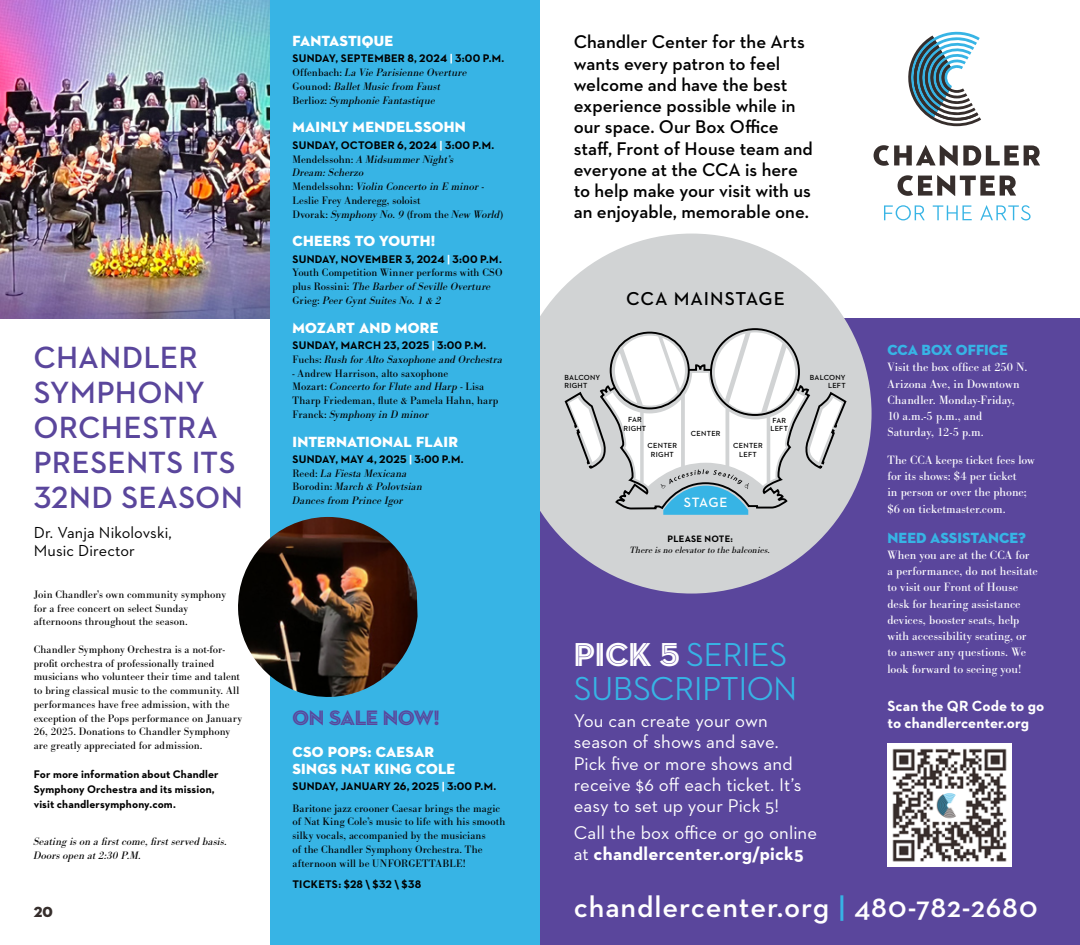
<style>
.page{position:relative;width:1080px;height:945px;background:#fff}
.page>*{position:absolute;margin:0;border:0;box-sizing:border-box;transform-origin:0 0}
.t1{font:500 33.75px/33.8px "Neutraface 2 Display";color:#37b4e5}
.t2{font:700 31.25px/35px "Neutraface 2 Display";letter-spacing:.02em;color:#5a469c}
.t3{font:600 30px "Neutraface 2 Text";letter-spacing:.03em;color:#fff}
.t4{font:21.25px "Neutraface 2 Display Inline";letter-spacing:-.025em;color:#5a469c}
.t5{font:600 19px "Neutraface 2 Text";letter-spacing:.04em;color:#000}
.t6{font:600 18.75px/21.2px "Neutraface 2 Text";color:#000}
.t7{font:18.75px/21.2px "Neutraface 2 Text";letter-spacing:.005em;color:#fff}
.t8{font:16.25px/18.8px "Neutraface 2 Text";letter-spacing:.005em;color:#000}
.t9{font:15px/17.5px "Neutraface 2 Display Titling";letter-spacing:.015em;color:#fff}
.t10{font:700 15px/16.2px "Neutraface 2 Text";letter-spacing:.005em;color:#fff}
.t11{font:15px "Neutraface 2 Display Titling";color:#37b4e5}
.t12{font:15px "Neutraface 2 Display Titling";color:#362e2c}
.t13{font:600 13.75px "Neutraface 2 Text";letter-spacing:.03em;color:#fff}
.t14{font:12.5px/16.2px "Bodoni URW";letter-spacing:.005em;color:#fff}
.t15{font:11.25px/13.8px "Bodoni URW";letter-spacing:.01em;color:#000}
.t16{font:italic 11.25px/13.8px "Bodoni URW";letter-spacing:.01em;color:#000}
.t17{font:700 11.25px/15px "Neutraface 2 Text";letter-spacing:.015em;color:#000}
.t18{font:italic 9.5px "Bodoni URW";letter-spacing:.01em;color:#000}
.t19{font:700 9.5px "Neutraface 2 Text";letter-spacing:.02em;color:#000}
.t20{font:600 7.5px/8.8px "Neutraface 2 Text";letter-spacing:.03em;color:#000;text-align:center}
.s1{color:#fff}
.s2{font-style:normal}
.s3{font-style:italic}
.s4{font-family:"Neutraface 2 Display Inline";font-weight:400;color:#fff}
.s5{font-weight:700}
.s6{color:#37b4e5}
</style>
<div class="page">
<div style="left:540px;top:319px;width:540px;height:626px;background:#5a469c"></div>
<div style="left:512px;top:234px;width:360px;height:360px;background:#d1d3d4;border-radius:50%"></div>
<svg style="left:564px;top:332px;width:284px;height:183px"></svg>
<div style="left:270px;top:0;width:270px;height:945px;background:#37b4e5"></div>
<svg style="left:874px;top:145px;width:166px;height:21px"></svg>
<svg style="left:898px;top:175px;width:118px;height:21px"></svg>
<svg style="left:884px;top:205px;width:41px;height:15px"></svg>
<svg style="left:933px;top:205px;width:39px;height:15px"></svg>
<svg style="left:980px;top:205px;width:51px;height:15px"></svg>
<svg style="left:908px;top:31px;width:73px;height:95px"></svg>
<img style="left:0;top:0;width:270px;height:319px">
<img style="left:238px;top:517px;width:180px;height:180px">
<img style="left:887px;top:743px;width:124px;height:124px">
<h2 class="t2" style="left:34px;top:340px;width:210px">CHANDLER<br>SYMPHONY<br>ORCHESTRA<br>PRESENTS ITS<br>32ND SEASON</h2>
<h3 class="t8" style="left:34px;top:523px;width:140px">Dr. Vanja Nikolovski,<br>Music Director</h3>
<p class="t15" style="left:34px;top:587px;width:194px">Join Chandler’s own community symphony for a free concert on select Sunday afternoons throughout the season.</p>
<p class="t15" style="left:34px;top:642px;width:210px">Chandler Symphony Orchestra is a not-for&shy;profit orchestra of professionally trained musicians who volunteer their time and talent to bring classical music to the community. All performances have free admission, with the exception of the Pops performance on January 26, 2025. Donations to Chandler Symphony are greatly appreciated for admission.</p>
<p class="t17" style="left:34px;top:766px;width:186px">For more information about Chandler<br>Symphony Orchestra and its mission, visit chandlersymphony.com.</p>
<p class="t16" style="left:34px;top:835px;width:195px">Seating is on a first come, first served basis.<br>Doors open at 2:30 P.M.</p>
<h3 class="t9" style="left:292px;top:32px;width:102px">FANTASTIQUE</h3>
<p class="t17" style="left:292px;top:51px;width:213px">SUNDAY, SEPTEMBER 8, 2024 <span class="s1">|</span> 3:00 P.M.</p>
<p class="t16" style="left:292px;top:66px;width:176px"><span class="s2">Offenbach:</span> La Vie Parisienne Overture<br><span class="s2">Gounod:</span> Ballet Music from Faust<br><span class="s2">Berlioz:</span> Symphonie Fantastique</p>
<h3 class="t9" style="left:292px;top:119px;width:175px">MAINLY MENDELSSOHN</h3>
<p class="t17" style="left:292px;top:137px;width:203px">SUNDAY, OCTOBER 6, 2024 <span class="s1">|</span> 3:00 P.M.</p>
<p class="t16" style="left:292px;top:152px;width:212px"><span class="s2">Mendelssohn:</span> A Midsummer Night’s<br>Dream: Scherzo<br><span class="s2">Mendelssohn:</span> Violin Concerto in E minor <span class="s2">-<br>Leslie Frey Anderegg, soloist<br>Dvorak:</span> Symphony No. 9 <span class="s2">(from the</span> New World<span class="s2">)</span></p>
<h3 class="t9" style="left:292px;top:233px;width:144px">CHEERS TO YOUTH!</h3>
<p class="t17" style="left:292px;top:251px;width:211px">SUNDAY, NOVEMBER 3, 2024 <span class="s1">|</span> 3:00 P.M.</p>
<p class="t15" style="left:292px;top:266px;width:211px">Youth Competition Winner performs with CSO plus Rossini: <span class="s3">The Barber of Seville Overture<br></span>Grieg: <span class="s3">Peer Gynt Suites No. 1 &amp; 2</span></p>
<h3 class="t9" style="left:292px;top:319px;width:147px">MOZART AND MORE</h3>
<p class="t17" style="left:292px;top:338px;width:195px">SUNDAY, MARCH 23, 2025 <span class="s1">|</span> 3:00 P.M.</p>
<p class="t16" style="left:292px;top:352px;width:212px"><span class="s2">Fuchs:</span> Rush for Alto Saxophone and Orchestra</p>
<p class="t15" style="left:292px;top:366px;width:208px">- Andrew Harrison, alto saxophone<br>Mozart: <span class="s3">Concerto for Flute and Harp</span> - Lisa Tharp Friedeman, flute &amp; Pamela Hahn, harp Franck: <span class="s3">Symphony in D minor</span></p>
<h3 class="t9" style="left:292px;top:433px;width:167px">INTERNATIONAL FLAIR</h3>
<p class="t17" style="left:292px;top:451px;width:173px">SUNDAY, MAY 4, 2025 <span class="s1">|</span> 3:00 P.M.</p>
<p class="t16" style="left:292px;top:466px;width:132px"><span class="s2">Reed:</span> La Fiesta Mexicana<br><span class="s2">Borodin:</span> March &amp; Polovtsian<br>Dances from Prince Igor</p>
<h3 class="t4" style="left:292px;top:705px;width:149px">ON SALE NOW!</h3>
<h3 class="t9" style="left:292px;top:743px;width:164px">CSO POPS: CAESAR<br>SINGS NAT KING COLE</h3>
<p class="t17" style="left:292px;top:779px;width:205px">SUNDAY, JANUARY 26, 2025 <span class="s1">|</span> 3:00 P.M.</p>
<p class="t15" style="left:292px;top:801px;width:214px">Baritone jazz crooner Caesar brings the magic of Nat King Cole’s music to life with his smooth silky vocals, accompanied by the musicians<br>of the Chandler Symphony Orchestra. The afternoon will be UNFORGETTABLE!</p>
<p class="t17" style="left:292px;top:876px;width:130px">TICKETS: $28 \ $32 \ $38</p>
<p class="t6" style="left:574px;top:31px;width:241px">Chandler Center for the Arts wants every patron to feel welcome and have the best experience possible while in our space. Our Box Office staff, Front of House team and everyone at the CCA is here to help make your visit with us an enjoyable, memorable one.</p>
<h3 class="t5" style="left:626px;top:287px;width:160px">CCA MAINSTAGE</h3>
<p class="t20" style="left:565px;top:373px;width:37px;text-align:left">BALCONY<br>RIGHT</p>
<p class="t20" style="left:810px;top:373px;width:37px;text-align:right">BALCONY<br>LEFT</p>
<p class="t20" style="left:770px;top:416px;width:19px;text-align:left">FAR<br>LEFT</p>
<p class="t20" style="left:733px;top:441px;width:31px">CENTER<br>LEFT</p>
<p class="t20" style="left:624px;top:415px;width:24px">FAR<br>RIGHT</p>
<p class="t20" style="left:691px;top:429px;width:31px">CENTER</p>
<p class="t20" style="left:648px;top:441px;width:31px">CENTER<br>RIGHT</p>
<p class="t13" style="left:684px;top:494px;width:45px">STAGE</p>
<p class="t19" style="left:668px;top:532px;width:67px">PLEASE NOTE:</p>
<p class="t18" style="left:630px;top:544px;width:142px">There is no elevator to the balconies.</p>
<h1 class="t1" style="left:574px;top:638px;width:225px"><span class="s4">PICK 5</span> SERIES<br>SUBSCRIPTION</h1>
<h3 class="t7" style="left:574px;top:710px;width:229px">You can create your own season of shows and save.<br>Pick five or more shows and receive $6 off each ticket. It’s easy to set up your Pick 5!</h3>
<h3 class="t7" style="left:574px;top:822px;width:245px">Call the box office or go online at <span class="s5">chandlercenter.org/pick5</span></h3>
<h3 class="t11" style="left:887px;top:341px;width:122px">CCA BOX OFFICE</h3>
<p class="t14" style="left:887px;top:359px;width:142px">Visit the box office at 250 N.<br>Arizona Ave, in Downtown<br>Chandler. Monday-Friday,<br>10 a.m.-5 p.m., and<br>Saturday, 12-5 p.m.</p>
<p class="t14" style="left:887px;top:452px;width:149px">The CCA keeps ticket fees low for its shows: $4 per ticket<br>in person or over the phone; $6 on ticketmaster.com.</p>
<h3 class="t11" style="left:887px;top:528px;width:140px">NEED ASSISTANCE?</h3>
<p class="t14" style="left:887px;top:547px;width:152px">When you are at the CCA for a performance, do not hesitate to visit our Front of House desk for hearing assistance devices, booster seats, help with accessibility seating, or to answer any questions. We look forward to seeing you!</p>
<h3 class="t10" style="left:887px;top:698px;width:158px">Scan the QR Code to go to chandlercenter.org</h3>
<h3 class="t12" style="left:34px;top:902px;width:21px">20</h3>
<h3 class="t3" style="left:574px;top:888px;width:465px">chandlercenter.org <span class="s6">|</span> 480-782-2680</h3>
</div>
